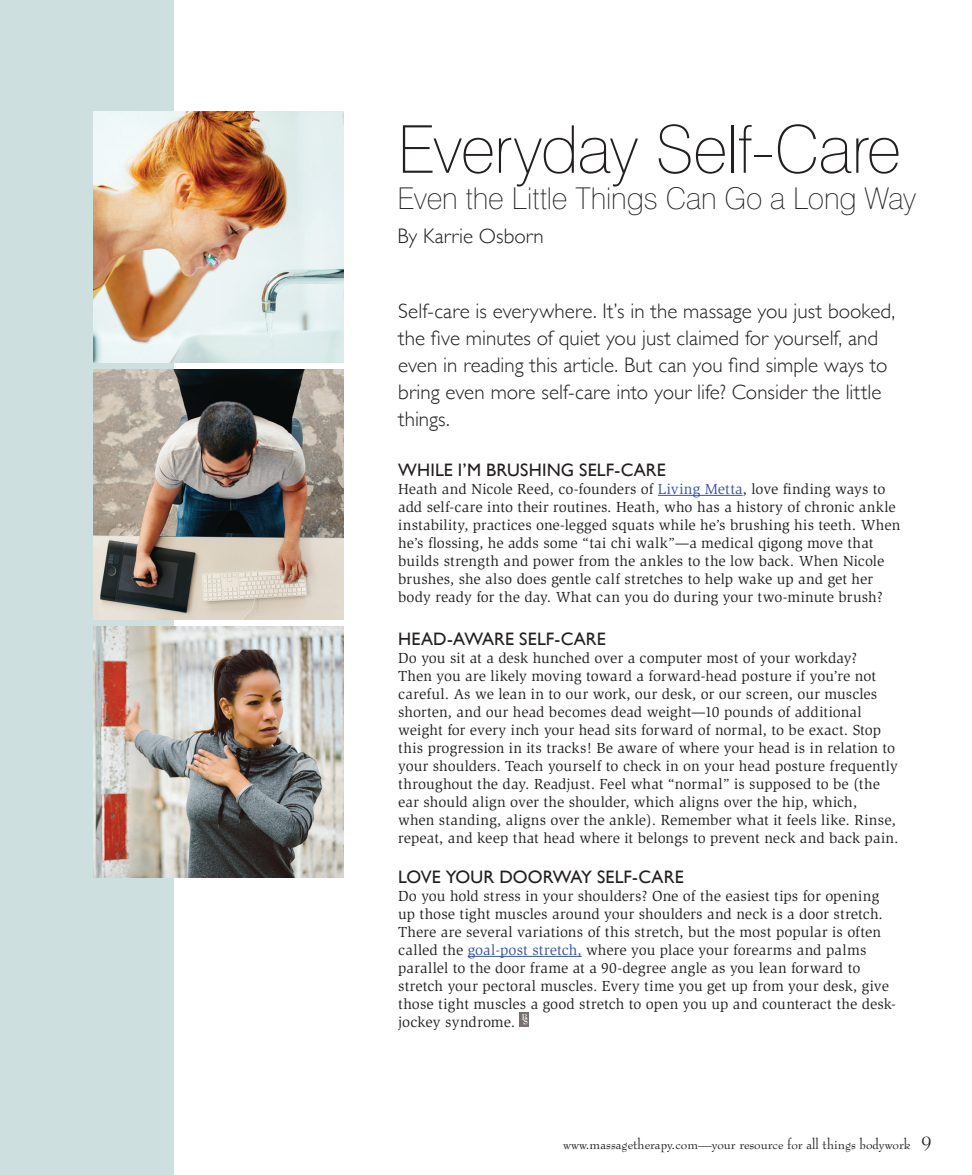
<style>
.page{position:relative;width:972px;height:1175px;background:#fff}
.page>*{position:absolute;margin:0;border:0;box-sizing:border-box;transform-origin:0 0}
.t1{font:100 66px "Swiss 721 BT";letter-spacing:-.015em;color:#231f20}
.t2{font:100 30px "Swiss 721 BT";letter-spacing:-.005em;color:#231f20}
.t3{font:300 21px/27px "Gill Sans";color:#231f20}
.t4{font:18px "Gill Sans";letter-spacing:.005em;color:#231f20}
.t5{font:15px/18px "Slimbach";letter-spacing:.005em;color:#231f20}
.t6{font:13.5px "Bernhard Modern BT";color:#231f20}
.s1{color:#3853a3}
.s2{font-size:18px}
</style>
<div class="page">
<div style="left:0;top:0;width:174px;height:1174px;background:#cddfde"></div>
<hr style="left:658px;top:495px;width:85px;height:1px;background:#3853a3">
<hr style="left:468px;top:956px;width:114px;height:1px;background:#3853a3">
<svg style="left:520px;top:1012px;width:9px;height:14px"></svg>
<svg style="left:522px;top:1014px;width:6px;height:10px"></svg>
<img style="left:93px;top:112px;width:251px;height:250px">
<img style="left:93px;top:369px;width:251px;height:250px">
<img style="left:93px;top:626px;width:251px;height:251px">
<h1 class="t1" style="left:397px;top:109px;width:505px">Everyday Self-Care</h1>
<h2 class="t2" style="left:397px;top:180px;width:520px">Even the Little Things Can Go a Long Way</h2>
<h3 class="t3" style="left:397px;top:222px;width:148px">By Karrie Osborn</h3>
<p class="t3" style="left:398px;top:296px;width:499px">Self-care is everywhere. It’s in the massage you just booked, the five minutes of quiet you just claimed for yourself, and even in reading this article. But can you find simple ways to bring even more self-care into your life? Consider the little things.</p>
<p class="t4" style="left:398px;top:459px;width:269px">WHILE I’M BRUSHING SELF-CARE</p>
<p class="t5" style="left:398px;top:480px;width:504px">Heath and Nicole Reed, co-founders of <span class="s1">Living Metta</span>, love finding ways to add self-care into their routines. Heath, who has a history of chronic ankle instability, practices one-legged squats while he’s brushing his teeth. When he’s flossing, he adds some “tai chi walk”—a medical qigong move that builds strength and power from the ankles to the low back. When Nicole brushes, she also does gentle calf stretches to help wake up and get her body ready for the day. What can you do during your two-minute brush?</p>
<p class="t4" style="left:398px;top:628px;width:209px">HEAD-AWARE SELF-CARE</p>
<p class="t5" style="left:398px;top:649px;width:502px">Do you sit at a desk hunched over a computer most of your workday?<br>Then you are likely moving toward a forward-head posture if you’re not careful. As we lean in to our work, our desk, or our screen, our muscles shorten, and our head becomes dead weight—10 pounds of additional weight for every inch your head sits forward of normal, to be exact. Stop this progression in its tracks! Be aware of where your head is in relation to your shoulders. Teach yourself to check in on your head posture frequently throughout the day. Readjust. Feel what “normal” is supposed to be (the ear should align over the shoulder, which aligns over the hip, which,<br>when standing, aligns over the ankle). Remember what it feels like. Rinse, repeat, and keep that head where it belongs to prevent neck and back pain.</p>
<p class="t4" style="left:398px;top:866px;width:287px">LOVE YOUR DOORWAY SELF-CARE</p>
<p class="t5" style="left:398px;top:887px;width:499px">Do you hold stress in your shoulders? One of the easiest tips for opening up those tight muscles around your shoulders and neck is a door stretch.<br>There are several variations of this stretch, but the most popular is often called the <span class="s1">goal-post stretch,</span> where you place your forearms and palms parallel to the door frame at a 90-degree angle as you lean forward to stretch your pectoral muscles. Every time you get up from your desk, give those tight muscles a good stretch to open you up and counteract the desk&shy;jockey syndrome.</p>
<p class="t6" style="left:563px;top:1135px;width:370px">www.massagetherapy.com—your resource for all things bodywork <span class="s2">9</span></p>
</div>
